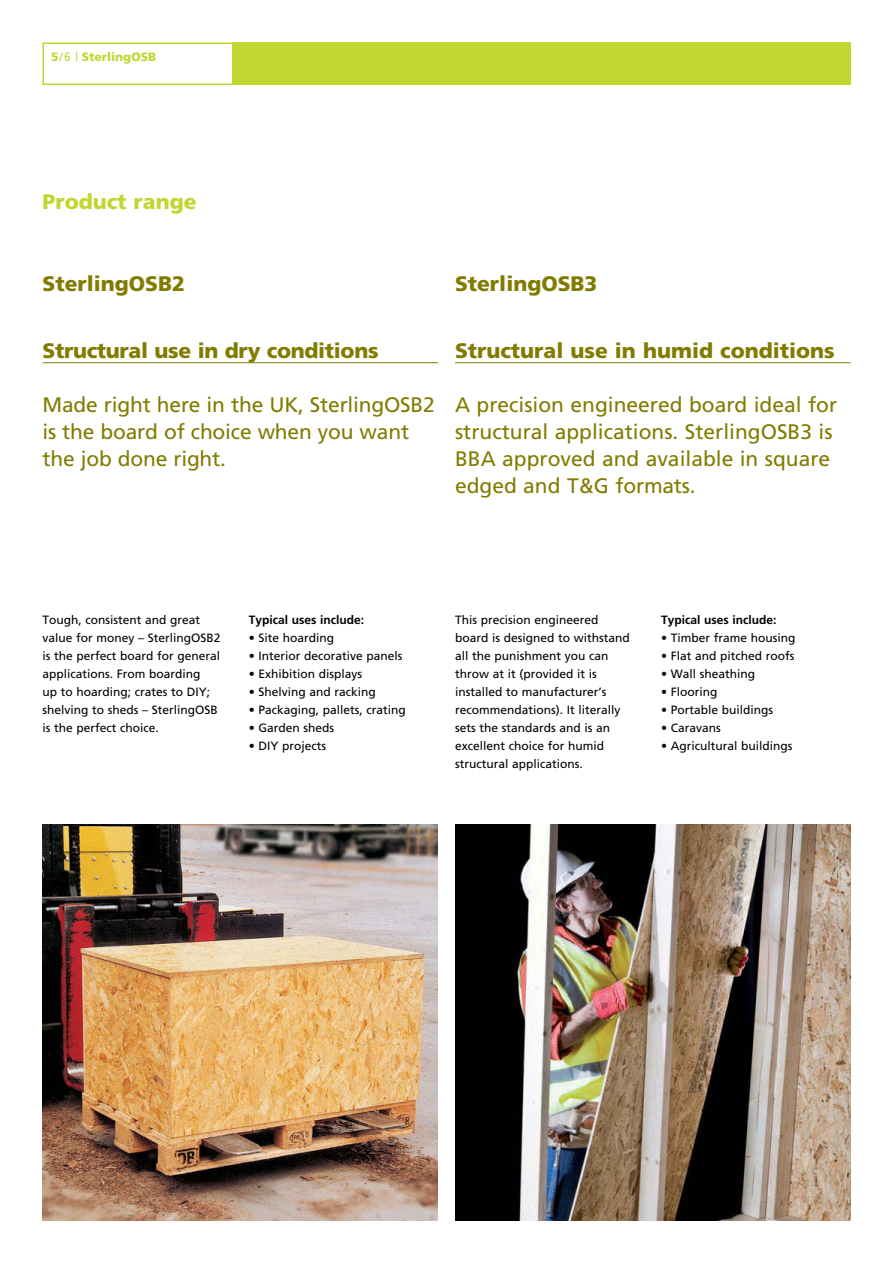
<style>
.page{position:relative;width:893px;height:1263px;background:#fff}
.page>*{position:absolute;margin:0;border:0;box-sizing:border-box;transform-origin:0 0}
.t1{font:21px/27px "Frutiger";color:#817c00}
.t2{font:900 21px "Frutiger";color:#817c00}
.t3{font:900 21px "Frutiger";color:#c1d72f}
.t4{font:12px/18px "Frutiger";color:#000}
.t5{font:700 12px "Frutiger";color:#000}
.t6{font:900 12px "Frutiger";color:#c1d72f}
.s1{font-weight:400}
</style>
<div class="page">
<div style="left:43px;top:43px;width:807px;height:42px;border:2px solid #c1d72f"></div>
<div style="left:232px;top:43px;width:618px;height:42px;background:#c1d72f"></div>
<img style="left:43px;top:825px;width:395px;height:395px">
<img style="left:455px;top:825px;width:395px;height:395px">
<hr style="left:43px;top:362px;width:395px;height:1px;background:#817c00">
<hr style="left:455px;top:362px;width:395px;height:1px;background:#817c00">
<p class="t6" style="left:51px;top:50px;width:106px">5<span class="s1">/6 |</span> SterlingOSB</p>
<h1 class="t3" style="left:43px;top:189px;width:156px">Product range</h1>
<h1 class="t2" style="left:43px;top:271px;width:144px">SterlingOSB2</h1>
<h1 class="t2" style="left:455px;top:271px;width:144px">SterlingOSB3</h1>
<h1 class="t2" style="left:43px;top:338px;width:338px">Structural use in dry conditions</h1>
<h1 class="t1" style="left:43px;top:391px;width:394px">Made right here in the UK, SterlingOSB2 is the board of choice when you want the job done right.</h1>
<h1 class="t2" style="left:455px;top:338px;width:381px">Structural use in humid conditions</h1>
<h1 class="t1" style="left:455px;top:391px;width:384px">A precision engineered board ideal for structural applications. SterlingOSB3 is BBA approved and available in square edged and T&amp;G formats.</h1>
<p class="t4" style="left:43px;top:610px;width:180px">Tough, consistent and great value for money – SterlingOSB2 is the perfect board for general applications. From boarding<br>up to hoarding; crates to DIY; shelving to sheds – SterlingOSB is the perfect choice.</p>
<p class="t5" style="left:661px;top:613px;width:117px">Typical uses include:</p>
<p class="t5" style="left:249px;top:613px;width:117px">Typical uses include:</p>
<p class="t4" style="left:249px;top:628px;width:87px">• Site hoarding</p>
<p class="t4" style="left:249px;top:646px;width:155px">• Interior decorative panels</p>
<p class="t4" style="left:249px;top:664px;width:115px">• Exhibition displays</p>
<p class="t4" style="left:249px;top:682px;width:129px">• Shelving and racking</p>
<p class="t4" style="left:249px;top:700px;width:159px">• Packaging, pallets, crating</p>
<p class="t4" style="left:249px;top:718px;width:87px">• Garden sheds</p>
<p class="t4" style="left:249px;top:736px;width:79px">• DIY projects</p>
<p class="t4" style="left:455px;top:610px;width:176px">This precision engineered board is designed to withstand all the punishment you can throw at it (provided it is installed to manufacturer’s recommendations). It literally sets the standards and is an excellent choice for humid structural applications.</p>
<p class="t4" style="left:661px;top:628px;width:136px">• Timber frame housing</p>
<p class="t4" style="left:661px;top:646px;width:135px">• Flat and pitched roofs</p>
<p class="t4" style="left:661px;top:664px;width:96px">• Wall sheathing</p>
<p class="t4" style="left:661px;top:682px;width:58px">• Flooring</p>
<p class="t4" style="left:661px;top:700px;width:114px">• Portable buildings</p>
<p class="t4" style="left:661px;top:718px;width:61px">• Caravans</p>
<p class="t4" style="left:661px;top:736px;width:133px">• Agricultural buildings</p>
</div>
